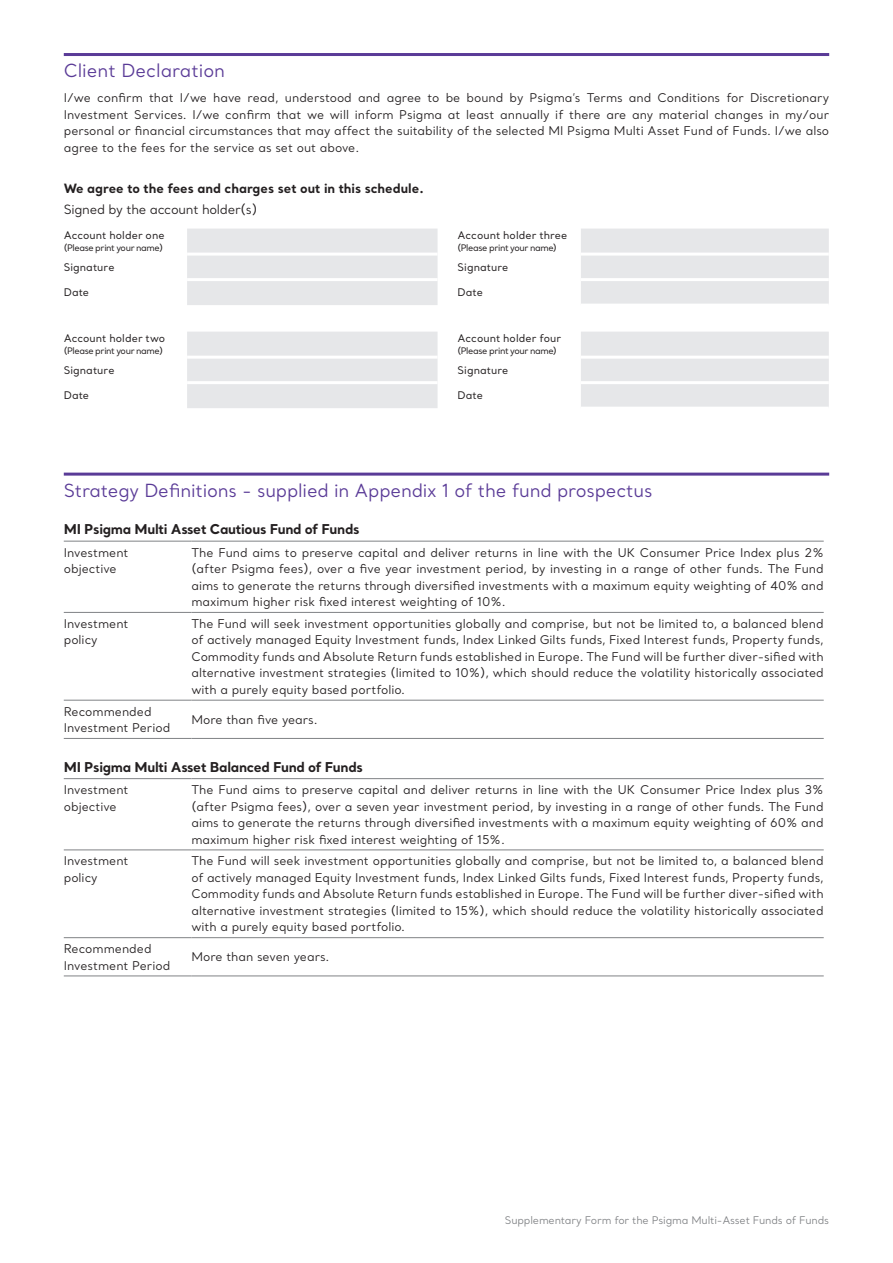
<style>
.page{position:relative;width:893px;height:1263px;background:#fff}
.page>*{position:absolute;margin:0;border:0;box-sizing:border-box;transform-origin:0 0}
.Heading_1{font:18px "Santral";letter-spacing:-.01em;color:#5a3b97}
.Table_bread{font:700 13.5px "Santral";letter-spacing:-.02em;color:#231f20}
.t1{font:700 12.75px "Santral";color:#231f20}
.t2{font:12.75px "Santral";letter-spacing:-.02em;color:#231f20}
.Table_bread-2{font:12px/16.5px "Santral";color:#231f20;text-align:justify}
.Bread{font:12px/16.5px "Santral";color:#231f20;text-align:justify}
.Main_Body_2{font:10.5px "Santral";letter-spacing:.005em;color:#231f20}
.t3{font:10.5px "Santral";letter-spacing:-.015em;color:#808285}
.Main_Body_2-2{font:9px "Santral";letter-spacing:-.045em;color:#231f20}
</style>
<div class="page">
<hr style="left:64px;top:473px;width:765px;height:3px;background:#5a3b97">
<hr style="left:64px;top:612px;width:127px;height:1px;background:#808285">
<hr style="left:191px;top:612px;width:633px;height:1px;background:#808285">
<hr style="left:64px;top:700px;width:127px;height:1px;background:#808285">
<hr style="left:191px;top:700px;width:633px;height:1px;background:#808285">
<hr style="left:64px;top:738px;width:127px;height:1px;background:#808285">
<hr style="left:191px;top:738px;width:633px;height:1px;background:#808285">
<hr style="left:64px;top:541px;width:127px;height:1px;background:#808285">
<hr style="left:191px;top:541px;width:633px;height:1px;background:#808285">
<hr style="left:64px;top:850px;width:127px;height:1px;background:#808285">
<hr style="left:191px;top:850px;width:633px;height:1px;background:#808285">
<hr style="left:64px;top:937px;width:127px;height:1px;background:#808285">
<hr style="left:191px;top:937px;width:633px;height:1px;background:#808285">
<hr style="left:64px;top:976px;width:127px;height:1px;background:#808285">
<hr style="left:191px;top:976px;width:633px;height:1px;background:#808285">
<hr style="left:64px;top:778px;width:127px;height:1px;background:#808285">
<hr style="left:191px;top:778px;width:633px;height:1px;background:#808285">
<hr style="left:64px;top:53px;width:765px;height:3px;background:#5a3b97">
<svg style="left:187px;top:229px;width:642px;height:76px;fill:#e6e7e9"></svg>
<hr style="left:187px;top:253px;width:251px;height:3px;background:#fff">
<hr style="left:187px;top:278px;width:251px;height:3px;background:#fff">
<hr style="left:581px;top:253px;width:248px;height:3px;background:#fff">
<hr style="left:581px;top:278px;width:248px;height:3px;background:#fff">
<hr style="left:581px;top:304px;width:248px;height:3px;background:#fff">
<svg style="left:187px;top:332px;width:642px;height:76px;fill:#e6e7e9"></svg>
<hr style="left:187px;top:356px;width:251px;height:3px;background:#fff">
<hr style="left:187px;top:381px;width:251px;height:3px;background:#fff">
<hr style="left:581px;top:356px;width:248px;height:3px;background:#fff">
<hr style="left:581px;top:381px;width:248px;height:3px;background:#fff">
<hr style="left:581px;top:407px;width:248px;height:3px;background:#fff">
<p class="Heading_1" style="left:64px;top:59px;width:163px">Client Declaration</p>
<p class="Bread" style="left:64px;top:89px;width:767px">I/we confirm that I/we have read, understood and agree to be bound by Psigma’s Terms and Conditions for Discretionary Investment Services. I/we confirm that we will inform Psigma at least annually if there are any material changes in my/our personal or financial circumstances that may affect the suitability of the selected MI Psigma Multi Asset Fund of Funds. I/we also agree to the fees for the service as set out above.</p>
<p class="t1" style="left:64px;top:180px;width:362px">We agree to the fees and charges set out in this schedule.</p>
<p class="t2" style="left:64px;top:201px;width:195px">Signed by the account holder(s)</p>
<p class="Main_Body_2" style="left:64px;top:229px;width:102px">Account holder one</p>
<p class="Main_Body_2-2" style="left:64px;top:242px;width:101px">(Please print your name)</p>
<p class="Main_Body_2" style="left:458px;top:229px;width:111px">Account holder three</p>
<p class="Main_Body_2-2" style="left:458px;top:242px;width:101px">(Please print your name)</p>
<p class="Main_Body_2" style="left:64px;top:260px;width:52px">Signature</p>
<p class="Main_Body_2" style="left:458px;top:260px;width:52px">Signature</p>
<p class="Main_Body_2" style="left:64px;top:286px;width:27px">Date</p>
<p class="Main_Body_2" style="left:458px;top:286px;width:27px">Date</p>
<p class="Main_Body_2" style="left:64px;top:332px;width:103px">Account holder two</p>
<p class="Main_Body_2-2" style="left:64px;top:345px;width:101px">(Please print your name)</p>
<p class="Main_Body_2" style="left:458px;top:332px;width:105px">Account holder four</p>
<p class="Main_Body_2-2" style="left:458px;top:345px;width:101px">(Please print your name)</p>
<p class="Main_Body_2" style="left:64px;top:363px;width:52px">Signature</p>
<p class="Main_Body_2" style="left:458px;top:363px;width:52px">Signature</p>
<p class="Main_Body_2" style="left:64px;top:389px;width:27px">Date</p>
<p class="Main_Body_2" style="left:458px;top:389px;width:27px">Date</p>
<p class="Heading_1" style="left:64px;top:479px;width:590px">Strategy Definitions - supplied in Appendix 1 of the fund prospectus</p>
<p class="Table_bread" style="left:64px;top:520px;width:297px">MI Psigma Multi Asset Cautious Fund of Funds</p>
<p class="Table_bread-2" style="left:64px;top:544px;width:66px">Investment</p>
<p class="Table_bread-2" style="left:64px;top:560px;width:54px">objective</p>
<p class="Table_bread-2" style="left:191px;top:544px;width:634px">The Fund aims to preserve capital and deliver returns in line with the UK Consumer Price Index plus 2% (after Psigma fees), over a five year investment period, by investing in a range of other funds. The Fund aims to generate the returns through diversified investments with a maximum equity weighting of 40% and maximum higher risk fixed interest weighting of 10%.</p>
<p class="Table_bread-2" style="left:64px;top:615px;width:66px">Investment</p>
<p class="Table_bread-2" style="left:64px;top:631px;width:35px">policy</p>
<p class="Table_bread-2" style="left:191px;top:615px;width:634px">The Fund will seek investment opportunities globally and comprise, but not be limited to, a balanced blend of actively managed Equity Investment funds, Index Linked Gilts funds, Fixed Interest funds, Property funds, Commodity funds and Absolute Return funds established in Europe. The Fund will be further diver-sified with alternative investment strategies (limited to 10%), which should reduce the volatility historically associated with a purely equity based portfolio.</p>
<p class="Table_bread-2" style="left:64px;top:703px;width:89px">Recommended</p>
<p class="Table_bread-2" style="left:64px;top:719px;width:108px">Investment Period</p>
<p class="Table_bread-2" style="left:191px;top:711px;width:128px">More than five years.</p>
<p class="Table_bread" style="left:64px;top:757px;width:301px">MI Psigma Multi Asset Balanced Fund of Funds</p>
<p class="Table_bread-2" style="left:64px;top:781px;width:66px">Investment</p>
<p class="Table_bread-2" style="left:64px;top:798px;width:54px">objective</p>
<p class="Table_bread-2" style="left:191px;top:781px;width:634px">The Fund aims to preserve capital and deliver returns in line with the UK Consumer Price Index plus 3% (after Psigma fees), over a seven year investment period, by investing in a range of other funds. The Fund aims to generate the returns through diversified investments with a maximum equity weighting of 60% and maximum higher risk fixed interest weighting of 15%.</p>
<p class="Table_bread-2" style="left:64px;top:852px;width:66px">Investment</p>
<p class="Table_bread-2" style="left:64px;top:869px;width:35px">policy</p>
<p class="Table_bread-2" style="left:64px;top:940px;width:89px">Recommended</p>
<p class="Table_bread-2" style="left:64px;top:957px;width:108px">Investment Period</p>
<p class="Table_bread-2" style="left:191px;top:852px;width:634px">The Fund will seek investment opportunities globally and comprise, but not be limited to, a balanced blend of actively managed Equity Investment funds, Index Linked Gilts funds, Fixed Interest funds, Property funds, Commodity funds and Absolute Return funds established in Europe. The Fund will be further diver-sified with alternative investment strategies (limited to 15%), which should reduce the volatility historically associated with a purely equity based portfolio.</p>
<p class="Table_bread-2" style="left:191px;top:948px;width:140px">More than seven years.</p>
<p class="t3" style="left:505px;top:1213px;width:326px">Supplementary Form for the Psigma Multi-Asset Funds of Funds</p>
</div>
